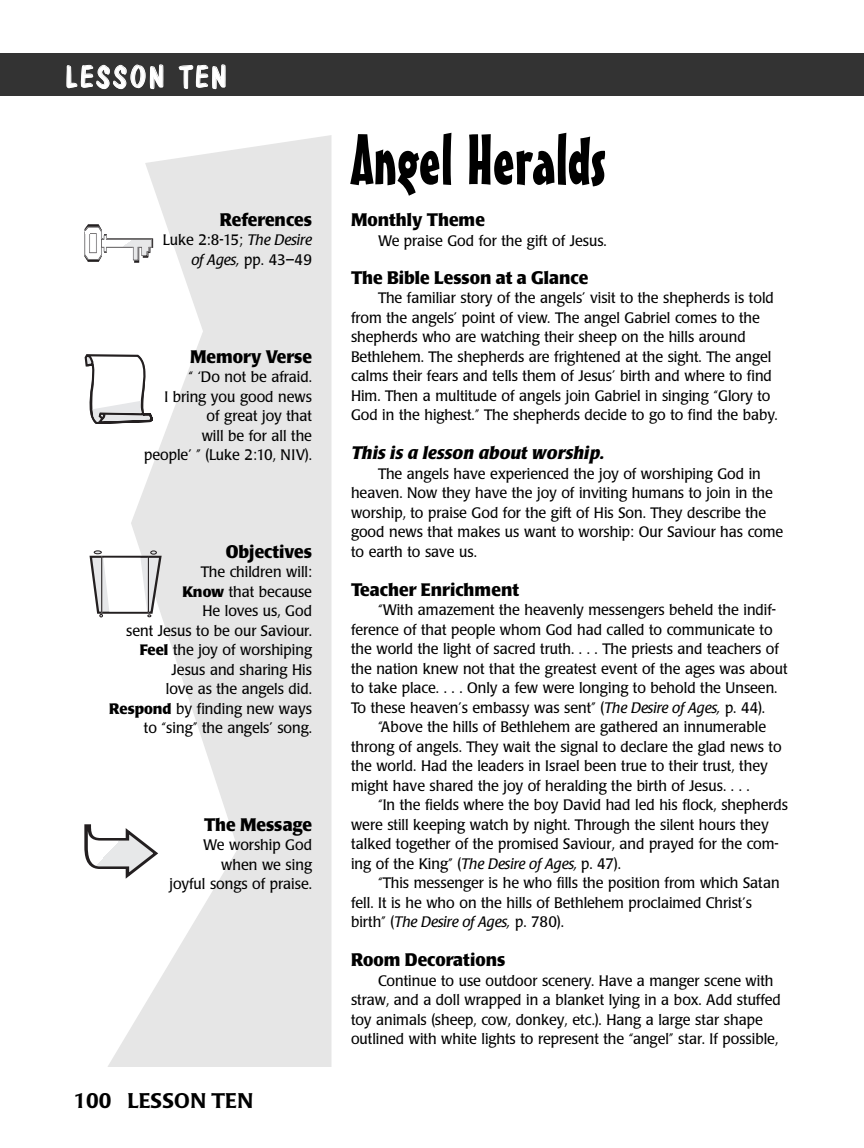
<style>
.page{position:relative;width:864px;height:1148px;background:#fff}
.page>*{position:absolute;margin:0;border:0;box-sizing:border-box;transform-origin:0 0}
.t1{font:69px "Mister Earl BT";color:#000}
.t2{font:30px "Dom Casual D";letter-spacing:.095em;color:#fff}
.t3{font:500 21px "Poppl Laudatio";color:#000}
.t4{font:700 18px "Poppl Laudatio";color:#000;scale:.95 1}
.t5{font:italic 700 18px "Poppl Laudatio";color:#000}
.t6{font:15px/19.5px "Poppl Laudatio";color:#000;scale:.95 1}
.s1{font-style:italic}
.s2{font-weight:700}
</style>
<div class="page">
<svg style="left:108px;top:135px;width:224px;height:931px;fill:#e6e6e6"></svg>
<div style="left:0;top:53px;width:864px;height:43px;background:#333"></div>
<svg style="left:84px;top:224px;width:69px;height:39px"></svg>
<svg style="left:85px;top:354px;width:68px;height:70px"></svg>
<svg style="left:89px;top:550px;width:74px;height:67px"></svg>
<hr style="left:101px;top:556px;width:1px;height:56px;background:#231f20">
<hr style="left:148px;top:557px;width:1px;height:55px;background:#231f20">
<svg style="left:84px;top:823px;width:77px;height:58px"></svg>
<svg style="left:66px;top:64px;width:98px;height:85px"></svg>
<svg style="left:178px;top:64px;width:48px;height:85px"></svg>
<h2 class="t2" style="left:65px;top:59px;width:163px">LESSON TEN</h2>
<p class="t4" style="left:220px;top:213px;width:99px">References</p>
<p class="t6" style="left:163px;top:232px;width:158px;text-align:right">Luke 2:8-15; <span class="s1">The Desire of Ages,</span> pp. 43–49</p>
<p class="t4" style="left:190px;top:349px;width:130px">Memory Verse</p>
<p class="t6" style="left:144px;top:368px;width:178px;text-align:right">“ ‘Do not be afraid.<br>I bring you good news<br>of great joy that<br>will be for all the<br>people’ ” (Luke 2:10, NIV).</p>
<p class="t4" style="left:226px;top:544px;width:92px">Objectives</p>
<p class="t6" style="left:109px;top:563px;width:215px;text-align:right">The children will:<br><span class="s2">Know</span> that because<br>He loves us, God<br>sent Jesus to be our Saviour.<br><span class="s2">Feel</span> the joy of worshiping<br>Jesus and sharing His<br>love as the angels did.<br><span class="s2">Respond</span> by finding new ways to “sing” the angels’ song.</p>
<p class="t4" style="left:204px;top:817px;width:115px">The Message</p>
<p class="t6" style="left:170px;top:836px;width:152px;text-align:right">We worship God when we sing<br>joyful songs of praise.</p>
<h3 class="t3" style="left:73px;top:1092px;width:181px">100 LESSON TEN</h3>
<h1 class="t1" style="left:351px;top:134px;width:256px">Angel Heralds</h1>
<p class="t4" style="left:351px;top:213px;width:143px">Monthly Theme</p>
<p class="t6" style="left:378px;top:232px;width:242px">We praise God for the gift of Jesus.</p>
<p class="t4" style="left:351px;top:270px;width:251px">The Bible Lesson at a Glance</p>
<p class="t6" style="left:351px;top:289px;width:451px;text-indent:27px">The familiar story of the angels’ visit to the shepherds is told from the angels’ point of view. The angel Gabriel comes to the shepherds who are watching their sheep on the hills around Bethlehem. The shepherds are frightened at the sight. The angel calms their fears and tells them of Jesus’ birth and where to find Him. Then a multitude of angels join Gabriel in singing “Glory to God in the highest.” The shepherds decide to go to find the baby.</p>
<p class="t5" style="left:351px;top:446px;width:255px">This is a lesson about worship.</p>
<p class="t6" style="left:351px;top:465px;width:457px;text-indent:27px">The angels have experienced the joy of worshiping God in heaven. Now they have the joy of inviting humans to join in the worship, to praise God for the gift of His Son. They describe the good news that makes us want to worship: Our Saviour has come to earth to save us.</p>
<p class="t4" style="left:351px;top:582px;width:179px">Teacher Enrichment</p>
<p class="t6" style="left:351px;top:601px;width:461px;text-indent:27px">“With amazement the heavenly messengers beheld the indif&shy;ference of that people whom God had called to communicate to the world the light of sacred truth. . . . The priests and teachers of the nation knew not that the greatest event of the ages was about to take place. . . . Only a few were longing to behold the Unseen.<br>To these heaven’s embassy was sent” (<span class="s1">The Desire of Ages,</span> p. 44).</p>
<p class="t6" style="left:351px;top:718px;width:455px;text-indent:27px">“Above the hills of Bethlehem are gathered an innumerable throng of angels. They wait the signal to declare the glad news to the world. Had the leaders in Israel been true to their trust, they might have shared the joy of heralding the birth of Jesus. . . .</p>
<p class="t6" style="left:351px;top:796px;width:462px;text-indent:27px">“In the fields where the boy David had led his flock, shepherds were still keeping watch by night. Through the silent hours they talked together of the promised Saviour, and prayed for the com&shy;ing of the King” (<span class="s1">The Desire of Ages,</span> p. 47).</p>
<p class="t6" style="left:351px;top:874px;width:453px;text-indent:27px">“This messenger is he who fills the position from which Satan fell. It is he who on the hills of Bethlehem proclaimed Christ’s birth” (<span class="s1">The Desire of Ages,</span> p. 780).</p>
<p class="t4" style="left:351px;top:953px;width:164px">Room Decorations</p>
<p class="t6" style="left:351px;top:972px;width:454px;text-indent:27px">Continue to use outdoor scenery. Have a manger scene with straw, and a doll wrapped in a blanket lying in a box. Add stuffed toy animals (sheep, cow, donkey, etc.). Hang a large star shape outlined with white lights to represent the “angel” star. If possible,</p>
</div>
